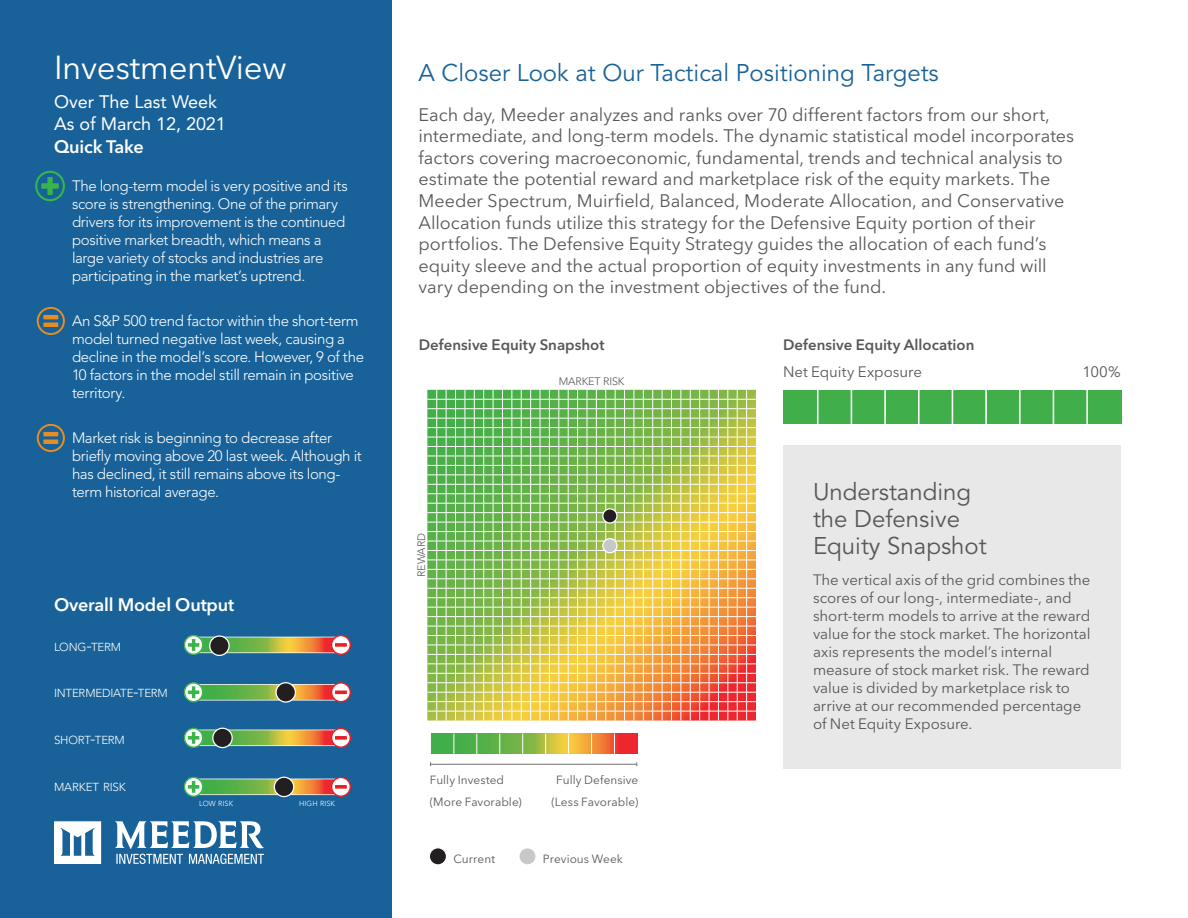
<style>
.page{position:relative;width:1188px;height:918px;background:#fff}
.page>*{position:absolute;margin:0;border:0;box-sizing:border-box;transform-origin:0 0}
.Title{font:33px "Avenir Next LT Pro";letter-spacing:-.01em;color:#fff}
.t1{font:24px "Avenir LT Std";color:#186299}
.t2{font:24px/27px "Avenir LT Std";color:#57585a}
.Intro_Paragraph{font:18px/21.6px "Avenir Next LT Pro";letter-spacing:-.005em;color:#57585a}
.Header_Reverse{font:18px/21.6px "Avenir LT Std";color:#fff}
.Header_Reverse-2{font:600 18px "Avenir Next LT Pro";letter-spacing:-.01em;color:#fff}
.Quick_Take_Bullet__R{font:300 15px/18px "Avenir LT Std";letter-spacing:-.025em;color:#fff}
.Paragraph{font:15px/18px "Avenir Next LT Pro";letter-spacing:-.005em;color:#57585a}
.Subtitle{font:600 15px "Avenir Next LT Pro";color:#57585a}
.Paragraph-2{font:11.85px "Avenir Next LT Pro";letter-spacing:.005em;color:#57585a}
.Quick_Take_Bullet__R-2{font:300 11.55px "Avenir LT Std";letter-spacing:-.015em;color:#fff}
.Axis_Label{font:300 10.8px "Avenir LT Std";letter-spacing:-.01em;color:#57585a}
.Quick_Take_Bullet__R-3{font:300 7.35px "Avenir LT Std";letter-spacing:.005em;color:#fff}
.s1{font-size:16.5px}
</style>
<div class="page">
<svg style="left:427px;top:390px;width:329px;height:331px;background:#b8bf66"></svg>
<div style="left:0;top:0;width:392px;height:918px;background:#186299"></div>
<svg style="left:203px;top:684px;width:128px;height:17px"></svg>
<svg style="left:203px;top:685px;width:128px;height:15px;background:#949f44"></svg>
<svg style="left:331px;top:682px;width:20px;height:20px"></svg>
<svg style="left:184px;top:682px;width:19px;height:20px"></svg>
<div style="left:276px;top:683px;width:19px;height:19px;background:#231f20;border-radius:50%"></div>
<div style="left:275px;top:682px;width:21px;height:21px;border:1px solid #fff;border-radius:50%"></div>
<svg style="left:203px;top:652px;width:128px;height:1px"></svg>
<svg style="left:203px;top:637px;width:128px;height:15px;background:#b1a545"></svg>
<svg style="left:331px;top:635px;width:20px;height:20px"></svg>
<svg style="left:335px;top:643px;width:12px;height:4px"></svg>
<svg style="left:184px;top:635px;width:19px;height:20px"></svg>
<div style="left:210px;top:636px;width:19px;height:19px;background:#231f20;border-radius:50%"></div>
<div style="left:209px;top:635px;width:21px;height:21px;border:1px solid #fff;border-radius:50%"></div>
<svg style="left:203px;top:745px;width:128px;height:1px"></svg>
<svg style="left:203px;top:730px;width:128px;height:15px;background:#b0a544"></svg>
<svg style="left:331px;top:728px;width:20px;height:20px"></svg>
<svg style="left:335px;top:736px;width:12px;height:4px"></svg>
<svg style="left:184px;top:728px;width:19px;height:20px"></svg>
<div style="left:213px;top:728px;width:19px;height:20px;background:#231f20;border-radius:50%"></div>
<div style="left:212px;top:728px;width:21px;height:20px;border:1px solid #fff;border-radius:50%"></div>
<svg style="left:203px;top:794px;width:128px;height:1px"></svg>
<svg style="left:203px;top:779px;width:128px;height:15px;background:#96a146"></svg>
<svg style="left:331px;top:777px;width:20px;height:20px"></svg>
<svg style="left:335px;top:785px;width:12px;height:4px"></svg>
<svg style="left:184px;top:777px;width:19px;height:20px"></svg>
<div style="left:274px;top:777px;width:20px;height:20px;background:#231f20;border-radius:50%"></div>
<div style="left:274px;top:777px;width:20px;height:20px;border:1px solid #fff;border-radius:50%"></div>
<svg style="left:54px;top:821px;width:47px;height:43px"></svg>
<svg style="left:115px;top:821px;width:149px;height:43px"></svg>
<div style="left:783px;top:446px;width:337px;height:324px;background:#e8e8e9"></div>
<div style="left:429px;top:848px;width:17px;height:17px;background:#231f20;border-radius:50%"></div>
<div style="left:429px;top:847px;width:18px;height:19px;border:1px solid #fff;border-radius:50%"></div>
<div style="left:519px;top:848px;width:17px;height:17px;background:#c8c8c9;border-radius:50%"></div>
<div style="left:518px;top:847px;width:19px;height:19px;border:1px solid #fff;border-radius:50%"></div>
<hr style="left:431px;top:764px;width:206px;height:1px;background:#727071">
<svg style="left:431px;top:734px;width:206px;height:20px;background:#a1a247"></svg>
<div style="left:783px;top:390px;width:339px;height:34px;background:#40ae49"></div>
<hr style="left:817px;top:390px;width:2px;height:34px;background:#fff">
<hr style="left:851px;top:390px;width:1px;height:34px;background:#fff">
<hr style="left:918px;top:390px;width:2px;height:34px;background:#fff">
<hr style="left:952px;top:390px;width:1px;height:34px;background:#fff">
<hr style="left:884px;top:390px;width:2px;height:34px;background:#fff">
<hr style="left:985px;top:390px;width:2px;height:34px;background:#fff">
<hr style="left:1019px;top:390px;width:2px;height:34px;background:#fff">
<hr style="left:1053px;top:390px;width:1px;height:34px;background:#fff">
<hr style="left:1086px;top:390px;width:2px;height:34px;background:#fff">
<svg style="left:37px;top:424px;width:28px;height:28px"></svg>
<hr style="left:43px;top:432px;width:15px;height:4px;background:#e78d22">
<hr style="left:43px;top:440px;width:15px;height:4px;background:#e78d22">
<svg style="left:35px;top:171px;width:30px;height:30px"></svg>
<div style="left:603px;top:539px;width:14px;height:14px;background:#c8c8c9;border-radius:50%"></div>
<div style="left:602px;top:538px;width:16px;height:15px;border:1px solid #fff;border-radius:50%"></div>
<svg style="left:603px;top:509px;width:14px;height:14px"></svg>
<div style="left:602px;top:508px;width:16px;height:16px;border:1px solid #fff;border-radius:50%"></div>
<svg style="left:37px;top:307px;width:28px;height:28px"></svg>
<hr style="left:43px;top:315px;width:15px;height:4px;background:#e78d22">
<hr style="left:43px;top:323px;width:15px;height:4px;background:#e78d22">
<p class="Title" style="left:54px;top:48px;width:234px">InvestmentView</p>
<p class="Header_Reverse" style="left:54px;top:91px;width:173px">Over The Last Week<br>As of March 12, 2021</p>
<p class="Header_Reverse-2" style="left:54px;top:136px;width:91px">Quick Take</p>
<p class="Quick_Take_Bullet__R" style="left:72px;top:176px;width:277px">The long-term model is very positive and its score is strengthening. One of the primary drivers for its improvement is the continued positive market breadth, which means a large variety of stocks and industries are participating in the market’s uptrend.</p>
<p class="Quick_Take_Bullet__R" style="left:72px;top:311px;width:294px">An S&amp;P 500 trend factor within the short-term model turned negative last week, causing a decline in the model’s score. However, 9 of the 10 factors in the model still remain in positive territory.</p>
<p class="Quick_Take_Bullet__R" style="left:72px;top:428px;width:291px">Market risk is beginning to decrease after briefly moving above 20 last week. Although it has declined, it still remains above its long&shy;term historical average.</p>
<p class="Header_Reverse-2" style="left:54px;top:594px;width:182px">Overall Model Output</p>
<p class="Quick_Take_Bullet__R-2" style="left:54px;top:640px;width:69px">LONG<span class="s1">-</span>TERM</p>
<p class="Quick_Take_Bullet__R-2" style="left:54px;top:687px;width:115px">INTERMEDIATE<span class="s1">-</span>TERM</p>
<p class="Quick_Take_Bullet__R-2" style="left:54px;top:734px;width:72px">SHORT<span class="s1">-</span>TERM</p>
<p class="Quick_Take_Bullet__R-2" style="left:54px;top:780px;width:73px">MARKET RISK</p>
<p class="Quick_Take_Bullet__R-3" style="left:199px;top:799px;width:36px">LOW RISK</p>
<p class="Quick_Take_Bullet__R-3" style="left:299px;top:799px;width:37px">HIGH RISK</p>
<p class="t1" style="left:418px;top:59px;width:522px">A Closer Look at Our Tactical Positioning Targets</p>
<p class="Intro_Paragraph" style="left:418px;top:103px;width:657px">Each day, Meeder analyzes and ranks over 70 different factors from our short, intermediate, and long-term models. The dynamic statistical model incorporates factors covering macroeconomic, fundamental, trends and technical analysis to estimate the potential reward and marketplace risk of the equity markets. The Meeder Spectrum, Muirfield, Balanced, Moderate Allocation, and Conservative Allocation funds utilize this strategy for the Defensive Equity portion of their portfolios. The Defensive Equity Strategy guides the allocation of each fund’s equity sleeve and the actual proportion of equity investments in any fund will vary depending on the investment objectives of the fund.</p>
<p class="Subtitle" style="left:419px;top:336px;width:187px">Defensive Equity Snapshot</p>
<p class="Axis_Label" style="left:415px;top:577px;width:45px;rotate:-90deg">REWARD</p>
<p class="Axis_Label" style="left:559px;top:375px;width:67px">MARKET RISK</p>
<p class="Paragraph-2" style="left:430px;top:773px;width:76px">Fully Invested</p>
<p class="Paragraph-2" style="left:556px;top:773px;width:84px">Fully Defensive</p>
<p class="Paragraph-2" style="left:430px;top:795px;width:93px">(More Favorable)</p>
<p class="Paragraph-2" style="left:552px;top:795px;width:88px">(Less Favorable)</p>
<p class="Paragraph-2" style="left:453px;top:852px;width:43px">Current</p>
<p class="Paragraph-2" style="left:543px;top:852px;width:81px">Previous Week</p>
<p class="Subtitle" style="left:783px;top:336px;width:193px">Defensive Equity Allocation</p>
<p class="Paragraph" style="left:783px;top:363px;width:140px">Net Equity Exposure</p>
<p class="Paragraph" style="left:1083px;top:363px;width:39px">100%</p>
<p class="t2" style="left:813px;top:478px;width:175px">Understanding the Defensive<br>Equity Snapshot</p>
<p class="Paragraph" style="left:813px;top:571px;width:279px">The vertical axis of the grid combines the scores of our long-, intermediate-, and short-term models to arrive at the reward value for the stock market. The horizontal axis represents the model’s internal measure of stock market risk. The reward value is divided by marketplace risk to arrive at our recommended percentage of Net Equity Exposure.</p>
</div>
